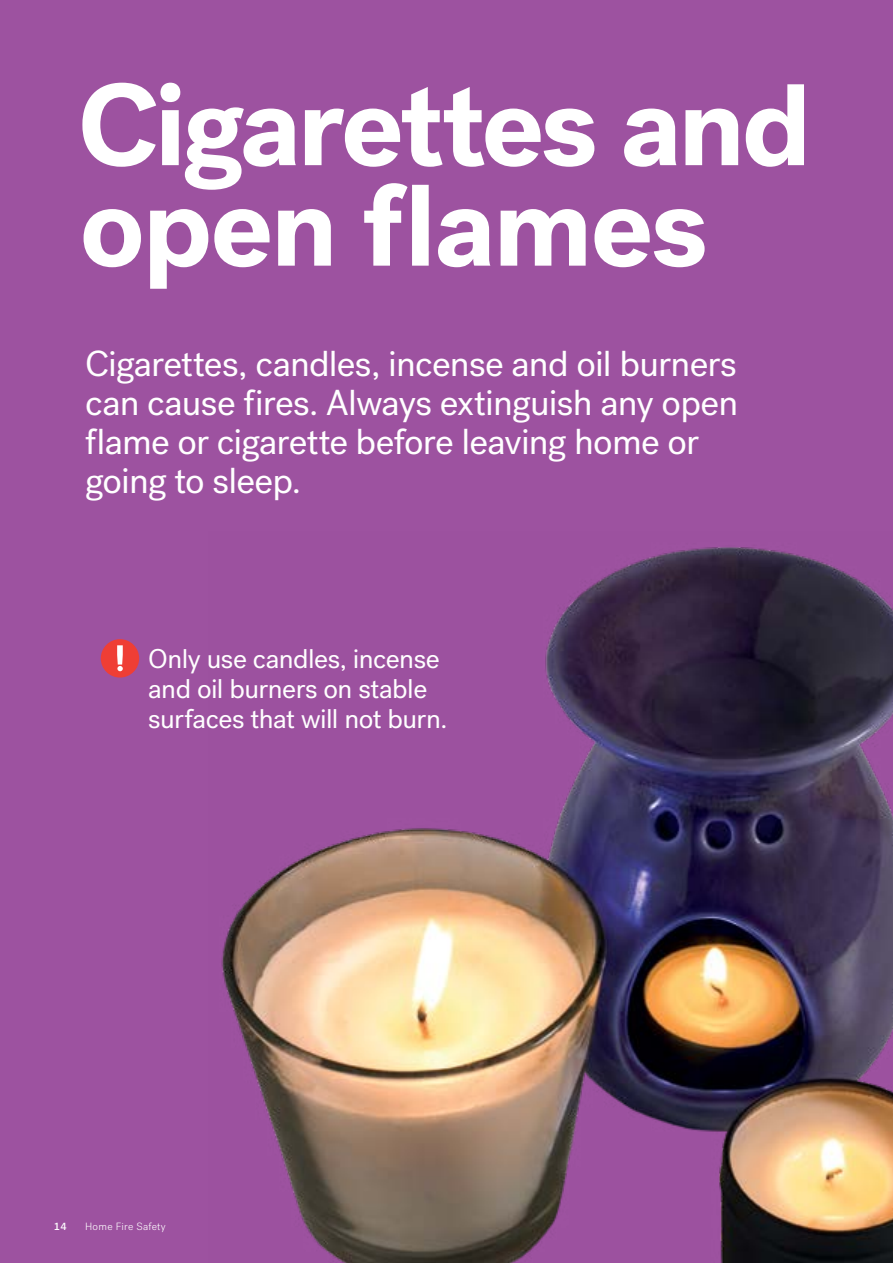
<style>
.page{position:relative;width:893px;height:1263px;background:#9d52a0}
.page>*{position:absolute;margin:0;border:0;box-sizing:border-box;transform-origin:0 0}
.t1{font:700 115.5px/100.5px "Post Grotesk";letter-spacing:-.025em;color:#fff}
.t2{font:36px/39px "Post Grotesk";letter-spacing:-.02em;color:#fff}
.t3{font:27px/30px "Post Grotesk";letter-spacing:-.02em;color:#fff}
.t4{font:300 10.5px "Post Grotesk";letter-spacing:.03em;color:#fff}
.t5{font:500 10.5px "Post Grotesk";color:#fff}
</style>
<div class="page">
<img style="left:221px;top:547px;width:672px;height:716px">
<svg style="left:101px;top:639px;width:38px;height:38px"></svg>
<h1 class="t1" style="left:77px;top:76px;width:735px">Cigarettes and open flames</h1>
<p class="t2" style="left:85px;top:344px;width:655px">Cigarettes, candles, incense and oil burners can cause fires. Always extinguish any open flame or cigarette before leaving home or going to sleep.</p>
<p class="t3" style="left:148px;top:644px;width:301px">Only use candles, incense and oil burners on stable surfaces that will not burn.</p>
<p class="t5" style="left:54px;top:1219px;width:14px">14</p>
<p class="t4" style="left:85px;top:1220px;width:82px">Home Fire Safety</p>
</div>
